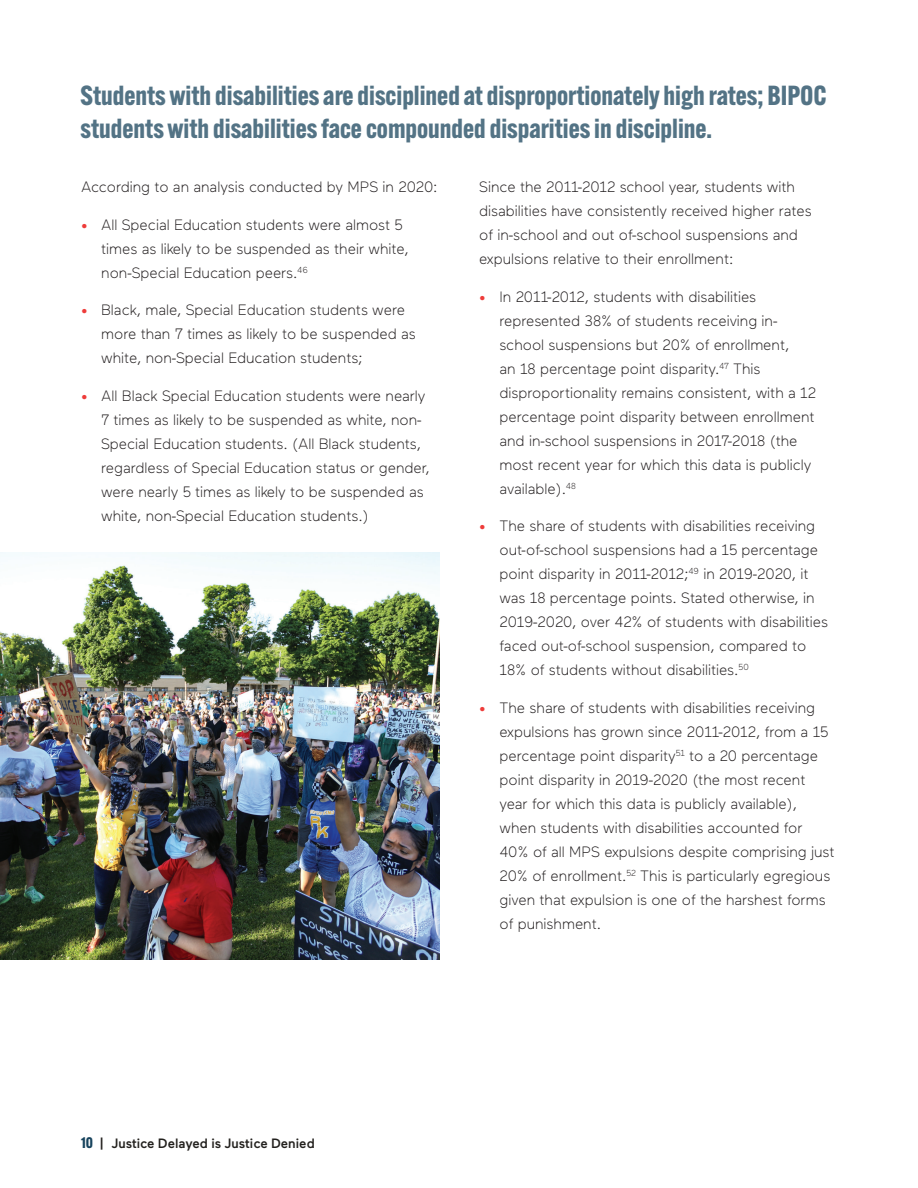
<style>
.page{position:relative;width:918px;height:1188px;background:#fff}
.page>*{position:absolute;margin:0;border:0;box-sizing:border-box;transform-origin:0 0}
.t1{font:700 27px/33px "Alternate Gothic ATF";color:#537385}
.t2{font:300 15px/24px "Maax";color:#231f20}
.t3{font:500 13.5px "Maax";color:#23211e}
.s1{font-weight:700;color:#ee3c3a}
.s2{font-family:"Alternate Gothic ATF";font-weight:700;font-size:15px;color:#17435d}
</style>
<div class="page">
<img style="left:0;top:553px;width:439px;height:406px">
<h1 class="t1" style="left:81px;top:78px;width:748px">Students with disabilities are disciplined at disproportionately high rates; BIPOC students with disabilities face compounded disparities in discipline.</h1>
<p class="t2" style="left:81px;top:175px;width:358px">According to an analysis conducted by MPS in 2020:</p>
<p class="t2" style="left:101px;top:212px;width:309px;text-indent:-20px"><span class="s1">•</span> All Special Education students were almost 5 times as likely to be suspended as their white, non-Special Education peers.<sup>46</sup></p>
<p class="t2" style="left:101px;top:298px;width:316px;text-indent:-20px"><span class="s1">•</span> Black, male, Special Education students were more than 7 times as likely to be suspended as white, non-Special Education students;</p>
<p class="t2" style="left:101px;top:383px;width:330px;text-indent:-20px"><span class="s1">•</span> All Black Special Education students were nearly 7 times as likely to be suspended as white, non-Special Education students. (All Black students, regardless of Special Education status or gender, were nearly 5 times as likely to be suspended as white, non-Special Education students.)</p>
<p class="t2" style="left:479px;top:175px;width:334px">Since the 2011-2012 school year, students with disabilities have consistently received higher rates of in-school and out of-school suspensions and expulsions relative to their enrollment:</p>
<p class="t2" style="left:499px;top:284px;width:318px;text-indent:-20px"><span class="s1">•</span> In 2011-2012, students with disabilities represented 38% of students receiving in&shy;school suspensions but 20% of enrollment,<br>an 18 percentage point disparity.<sup>47</sup> This disproportionality remains consistent, with a 12 percentage point disparity between enrollment and in-school suspensions in 2017-2018 (the most recent year for which this data is publicly available).<sup>48</sup></p>
<p class="t2" style="left:499px;top:514px;width:330px;text-indent:-20px"><span class="s1">•</span> The share of students with disabilities receiving out-of-school suspensions had a 15 percentage point disparity in 2011-2012;<sup>49</sup> in 2019-2020, it was 18 percentage points. Stated otherwise, in 2019-2020, over 42% of students with disabilities faced out-of-school suspension, compared to 18% of students without disabilities.<sup>50</sup></p>
<p class="t2" style="left:499px;top:695px;width:337px;text-indent:-20px"><span class="s1">•</span> The share of students with disabilities receiving expulsions has grown since 2011-2012, from a 15 percentage point disparity<sup>51</sup> to a 20 percentage point disparity in 2019-2020 (the most recent year for which this data is publicly available), when students with disabilities accounted for 40% of all MPS expulsions despite comprising just 20% of enrollment.<sup>52</sup> This is particularly egregious given that expulsion is one of the harshest forms of punishment.</p>
<p class="t3" style="left:81px;top:1136px;width:235px"><span class="s2">10</span> | Justice Delayed is Justice Denied</p>
</div>
